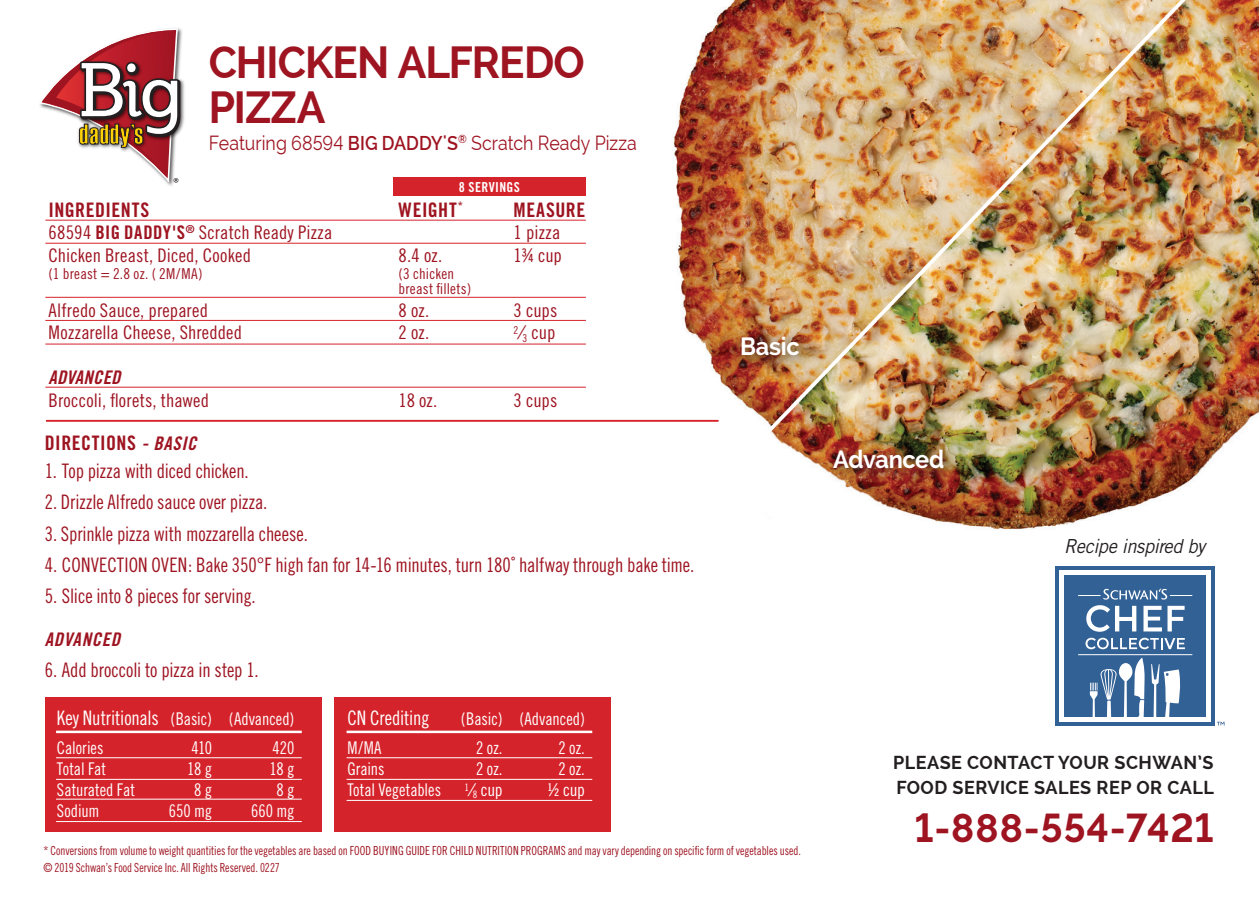
<style>
.page{position:relative;width:1260px;height:900px;background:#fff}
.page>*{position:absolute;margin:0;border:0;box-sizing:border-box;transform-origin:0 0}
.t1{font:700 45px/45px "Raleway";letter-spacing:-.02em;color:#9e1421;scale:.94 1}
.t2{font:700 40px "Raleway";letter-spacing:.025em;color:#9e1421;scale:.96 1}
.t3{font:700 25px "Raleway";letter-spacing:-.015em;color:#fff;scale:.94 1}
.t4{font:20px "Trade Gothic Cond Eighteen";letter-spacing:-.005em;color:#9e1421;scale:.94 1}
.t5{font:20px "Raleway";color:#9e1421;scale:.89 1}
.t6{font:20px "Trade Gothic Bold Cond Twenty";letter-spacing:.025em;color:#9e1421}
.t7{font:20px "Trade Gothic Cond Eighteen";letter-spacing:-.01em;color:#fff;scale:.94 1}
.t8{font:italic 19.25px "Trade Gothic";letter-spacing:-.025em;color:#231f20;scale:.95 1}
.t9{font:18.75px "Trade Gothic Cond Eighteen";letter-spacing:.01em;color:#9e1421}
.t10{font:700 18.75px/25px "Raleway";letter-spacing:.025em;color:#231f20;scale:.96 1}
.t11{font:18.75px "Trade Gothic Bold Cond Twenty Obl";letter-spacing:.02em;color:#9e1421}
.t12{font:17.5px/28.5px "Trade Gothic Cond Eighteen";color:#fff;scale:.94 1}
.t13{font:17.5px "Trade Gothic Cond Eighteen";color:#fff}
.t14{font:15px/15px "Trade Gothic Cond Eighteen";letter-spacing:.015em;color:#9e1421}
.t15{font:13.75px "Trade Gothic Bold Cond Twenty";letter-spacing:.025em;color:#fff}
.t16{font:12.5px/17px "Trade Gothic Cond Eighteen";letter-spacing:-.005em;color:#9e1421;scale:.9 1}
.s1{font-weight:600}
.s2{font-family:"Trade Gothic Bold Cond Twenty"}
.s3{font-family:"Trade Gothic Bold Cond Twenty Obl"}
.s4{font-family:"Trade Gothic Bold Cond Twenty Obl";font-size:18.75px}
.s5{font-size:20px}
</style>
<div class="page">
<img style="left:662px;top:0;width:597px;height:530px">
<hr style="left:46px;top:420px;width:673px;height:2px;background:#d5232b">
<div style="left:1055px;top:566px;width:160px;height:160px;background:#326195"></div>
<div style="left:1060px;top:570px;width:151px;height:151px;background:#fff"></div>
<div style="left:1064px;top:575px;width:142px;height:142px;background:#326195"></div>
<hr style="left:1078px;top:654px;width:114px;height:1px;background:#fff">
<svg style="left:1217px;top:722px;width:8px;height:4px"></svg>
<svg style="left:1086px;top:638px;width:99px;height:11px"></svg>
<svg style="left:1078px;top:589px;width:114px;height:43px"></svg>
<svg style="left:1151px;top:664px;width:30px;height:53px"></svg>
<svg style="left:1090px;top:658px;width:55px;height:59px"></svg>
<img style="left:183px;top:81px;width:2px;height:45px">
<svg style="left:40px;top:29px;width:143px;height:154px"></svg>
<hr style="left:45px;top:243px;width:541px;height:1px;background:#d5232b">
<hr style="left:45px;top:220px;width:541px;height:1px;background:#d5232b">
<hr style="left:45px;top:297px;width:541px;height:1px;background:#d5232b">
<hr style="left:45px;top:344px;width:541px;height:1px;background:#d5232b">
<hr style="left:45px;top:320px;width:541px;height:1px;background:#d5232b">
<hr style="left:45px;top:387px;width:541px;height:1px;background:#d5232b">
<div style="left:45px;top:698px;width:277px;height:134px;background:#d5232b"></div>
<hr style="left:56px;top:731px;width:246px;height:2px;background:#fff">
<hr style="left:56px;top:757px;width:246px;height:1px;background:#fff">
<hr style="left:56px;top:779px;width:246px;height:1px;background:#fff">
<hr style="left:56px;top:799px;width:246px;height:1px;background:#fff">
<hr style="left:56px;top:821px;width:246px;height:1px;background:#fff">
<div style="left:334px;top:698px;width:276px;height:134px;background:#d5232b"></div>
<hr style="left:347px;top:731px;width:245px;height:2px;background:#fff">
<hr style="left:347px;top:757px;width:245px;height:1px;background:#fff">
<hr style="left:347px;top:779px;width:245px;height:1px;background:#fff">
<hr style="left:347px;top:800px;width:245px;height:1px;background:#fff">
<div style="left:393px;top:177px;width:193px;height:19px;background:#d5232b"></div>
<div style="left:732px;top:327px;width:82px;height:45px;background:#231f20;opacity:.75"></div>
<div style="left:824px;top:441px;width:135px;height:44px;background:#231f20;opacity:.75"></div>
<h1 class="t1" style="left:209px;top:39px;width:401px">CHICKEN ALFREDO<br>PIZZA</h1>
<p class="t5" style="left:209px;top:131px;width:482px">Featuring 68594 <span class="s1">BIG DADDY'S</span><sup>®</sup> Scratch Ready Pizza</p>
<p class="t15" style="left:459px;top:179px;width:63px">8 SERVINGS</p>
<p class="t6" style="left:49px;top:197px;width:102px">INGREDIENTS</p>
<p class="t6" style="left:399px;top:197px;width:66px">WEIGHT<sup>*</sup></p>
<p class="t6" style="left:514px;top:197px;width:73px">MEASURE</p>
<p class="t9" style="left:49px;top:221px;width:285px">68594 <span class="s2">BIG DADDY'S</span><sup>®</sup> Scratch Ready Pizza</p>
<p class="t9" style="left:514px;top:221px;width:48px">1 pizza</p>
<p class="t9" style="left:49px;top:244px;width:204px">Chicken Breast, Diced, Cooked</p>
<p class="t9" style="left:399px;top:244px;width:45px">8.4 oz.</p>
<p class="t9" style="left:514px;top:244px;width:50px">1¾ cup</p>
<p class="t14" style="left:49px;top:266px;width:155px">(1 breast = 2.8 oz. ( 2M/MA)</p>
<p class="t14" style="left:399px;top:266px;width:74px">(3 chicken breast fillets)</p>
<p class="t9" style="left:49px;top:299px;width:161px">Alfredo Sauce, prepared</p>
<p class="t9" style="left:399px;top:299px;width:32px">8 oz.</p>
<p class="t9" style="left:514px;top:299px;width:45px">3 cups</p>
<p class="t9" style="left:49px;top:321px;width:195px">Mozzarella Cheese, Shredded</p>
<p class="t9" style="left:399px;top:321px;width:32px">2 oz.</p>
<p class="t9" style="left:514px;top:321px;width:43px"><sup>2</sup> ⁄<sub>3</sub> cup</p>
<p class="t11" style="left:49px;top:366px;width:73px">ADVANCED</p>
<p class="t9" style="left:49px;top:389px;width:162px">Broccoli, florets, thawed</p>
<p class="t9" style="left:399px;top:389px;width:40px">18 oz.</p>
<p class="t9" style="left:514px;top:389px;width:45px">3 cups</p>
<p class="t6" style="left:45px;top:431px;width:153px">DIRECTIONS <span class="s3">-</span> <span class="s4">BASIC</span></p>
<p class="t4" style="left:45px;top:459px;width:218px">1. Top pizza with diced chicken.</p>
<p class="t4" style="left:45px;top:490px;width:238px">2. Drizzle Alfredo sauce over pizza.</p>
<p class="t4" style="left:45px;top:522px;width:281px">3. Sprinkle pizza with mozzarella cheese.</p>
<p class="t4" style="left:45px;top:553px;width:693px">4. CONVECTION OVEN: Bake 350°F high fan for 14-16 minutes, turn 180˚ halfway through bake time.</p>
<p class="t4" style="left:45px;top:584px;width:226px">5. Slice into 8 pieces for serving.</p>
<p class="t11" style="left:45px;top:628px;width:77px">ADVANCED</p>
<p class="t4" style="left:45px;top:658px;width:229px">6. Add broccoli to pizza in step 1.</p>
<p class="t12" style="left:57px;top:704px;width:254px"><span class="s5">Key Nutritionals</span> (Basic) (Advanced)<br>Calories</p>
<p class="t12" style="left:191px;top:733px;width:23px">410</p>
<p class="t12" style="left:273px;top:733px;width:25px">420</p>
<p class="t12" style="left:57px;top:754px;width:54px">Total Fat</p>
<p class="t12" style="left:187px;top:754px;width:28px">18 g</p>
<p class="t12" style="left:270px;top:754px;width:28px">18 g</p>
<p class="t12" style="left:57px;top:775px;width:84px">Saturated Fat</p>
<p class="t12" style="left:194px;top:775px;width:21px">8 g</p>
<p class="t12" style="left:277px;top:775px;width:21px">8 g</p>
<p class="t12" style="left:57px;top:796px;width:47px">Sodium</p>
<p class="t12" style="left:169px;top:796px;width:48px">650 mg</p>
<p class="t12" style="left:251px;top:796px;width:48px">660 mg</p>
<p class="t7" style="left:347px;top:706px;width:89px">CN Crediting</p>
<p class="t12" style="left:461px;top:704px;width:133px">(Basic) (Advanced)</p>
<p class="t12" style="left:347px;top:733px;width:38px">M/MA</p>
<p class="t12" style="left:476px;top:733px;width:29px">2 oz.</p>
<p class="t12" style="left:559px;top:733px;width:29px">2 oz.</p>
<p class="t12" style="left:347px;top:754px;width:41px">Grains</p>
<p class="t12" style="left:476px;top:754px;width:29px">2 oz.</p>
<p class="t12" style="left:559px;top:754px;width:29px">2 oz.</p>
<p class="t12" style="left:347px;top:775px;width:101px">Total Vegetables</p>
<p class="t13" style="left:464px;top:779px;width:40px"><sup>1</sup> ⁄<sub>8</sub> cup</p>
<p class="t13" style="left:547px;top:779px;width:39px">½ cup</p>
<p class="t3" style="left:740px;top:332px;width:65px">Basic</p>
<p class="t16" style="left:44px;top:842px;width:843px">* Conversions from volume to weight quantities for the vegetables are based on FOOD BUYING GUIDE FOR CHILD NUTRITION PROGRAMS and may vary depending on specific form of vegetables used. © 2019 Schwan’s Food Service Inc. All Rights Reserved. 0227</p>
<p class="t3" style="left:833px;top:445px;width:120px">Advanced</p>
<p class="t8" style="left:1064px;top:535px;width:150px">Recipe inspired by</p>
<p class="t10" style="left:893px;top:750px;width:336px">PLEASE CONTACT YOUR SCHWAN’S<br>FOOD SERVICE SALES REP OR CALL</p>
<h2 class="t2" style="left:915px;top:805px;width:313px">1-888-554-7421</h2>
</div>
